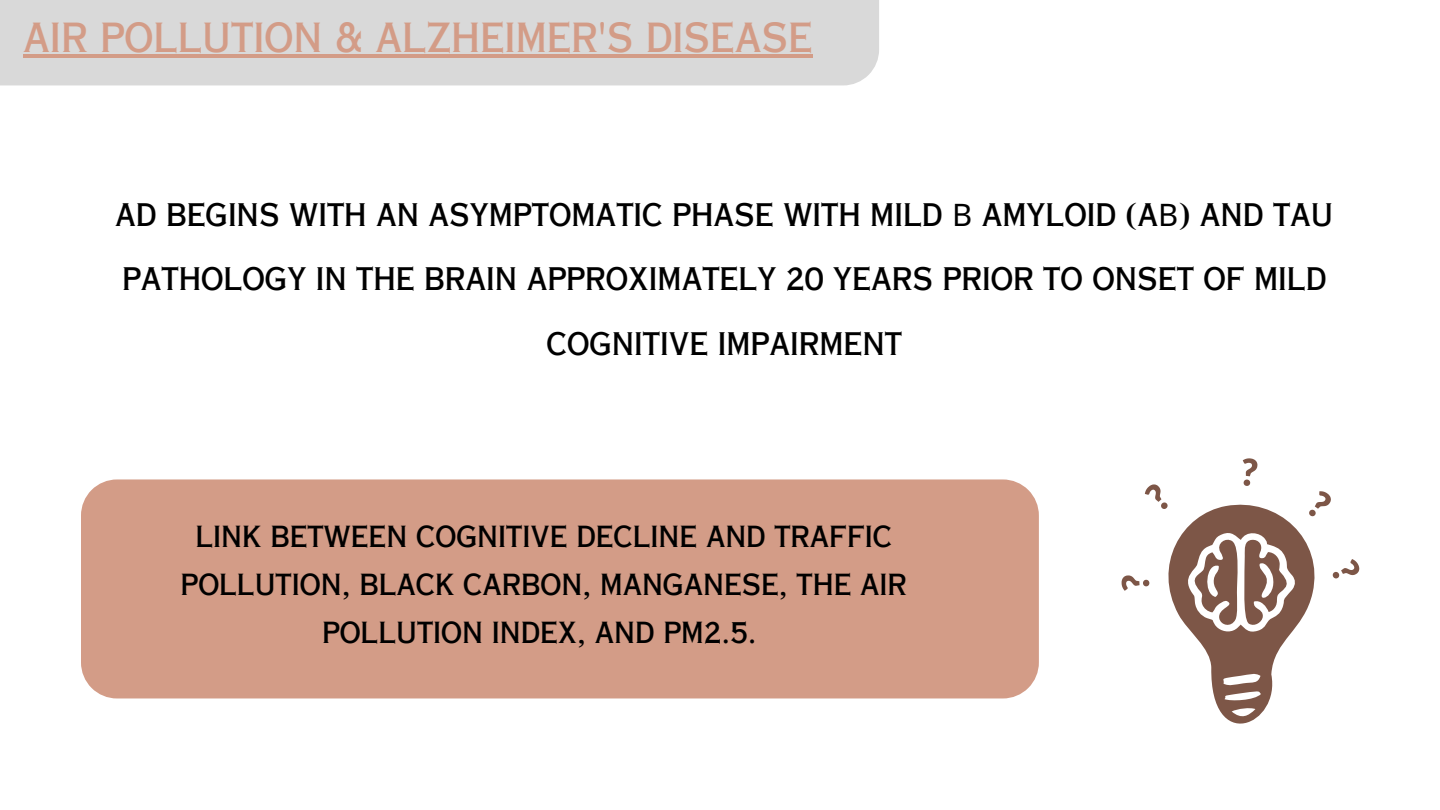
<style>
.page{position:relative;width:1440px;height:810px;background:#fff}
.page>*{position:absolute;margin:0;border:0;box-sizing:border-box;transform-origin:0 0}
.t1{font:40px "Copperplate Gothic LT Pro 30 AB";color:#d39c87}
.t2{font:31px/64.5px "Copperplate Gothic LT Pro 30 AB";color:#000;text-align:center}
.t3{font:29px/48px "Copperplate Gothic LT Pro 30 AB";color:#000;text-align:center}
.s1{font-family:"Noto Sans"}
</style>
<div class="page">
<div style="left:81px;top:479px;width:958px;height:219px;background:#d39c87"></div>
<div style="left:0;top:0;width:879px;height:85px;background:#d9d9d9"></div>
<svg style="left:1122px;top:458px;width:237px;height:266px"></svg>
<hr style="left:23px;top:54px;width:790px;height:4px;background:#d39c87">
<p class="t1" style="left:23px;top:23px;width:791px">AIR POLLUTION &amp; ALZHEIMER'S DISEASE</p>
<p class="t2" style="left:115px;top:186px;width:1220px">AD BEGINS WITH AN ASYMPTOMATIC PHASE WITH MILD <span class="s1">Β</span> AMYLOID (A<span class="s1">Β</span>) AND TAU<br>PATHOLOGY IN THE BRAIN APPROXIMATELY 20 YEARS PRIOR TO ONSET OF MILD<br>COGNITIVE IMPAIRMENT</p>
<p class="t3" style="left:181px;top:516px;width:728px">LINK BETWEEN COGNITIVE DECLINE AND TRAFFIC<br>POLLUTION, BLACK CARBON, MANGANESE, THE AIR<br>POLLUTION INDEX, AND PM2.5.</p>
</div>
